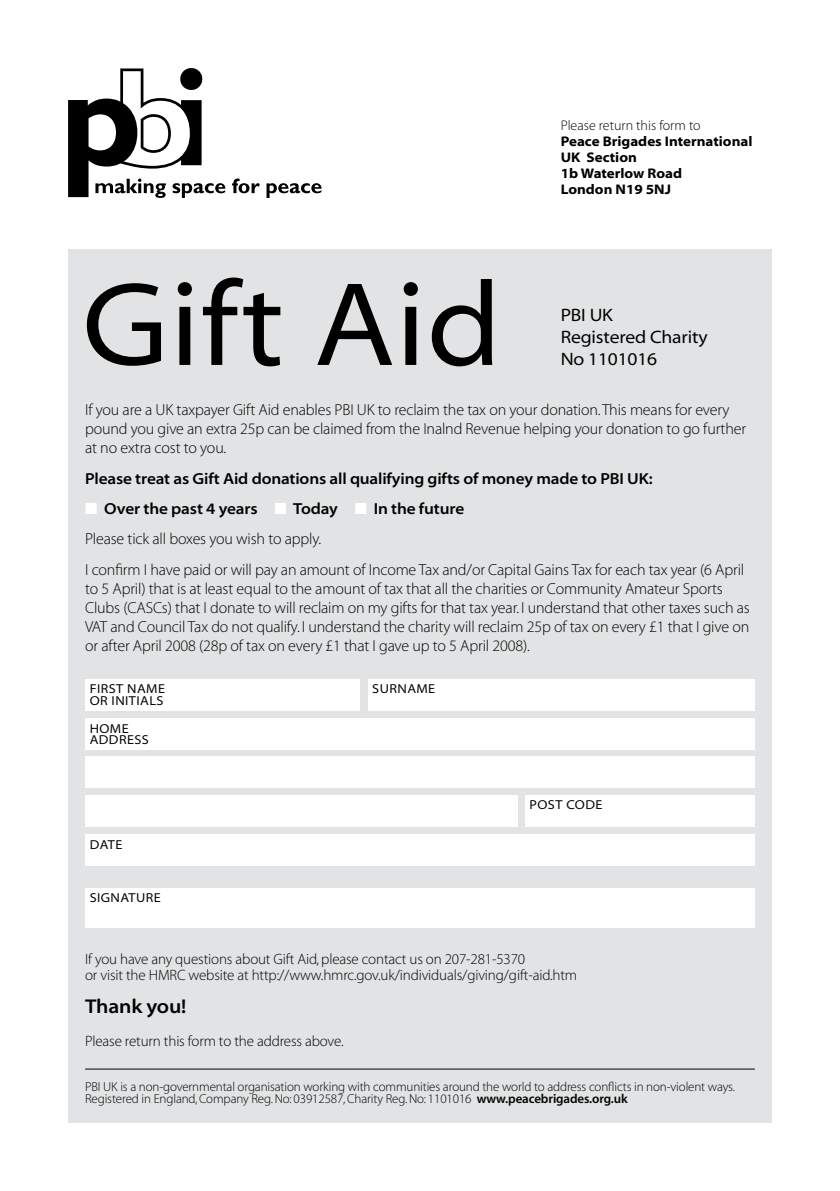
<style>
.page{position:relative;width:840px;height:1191px;background:#fff}
.page>*{position:absolute;margin:0;border:0;box-sizing:border-box;transform-origin:0 0}
.t1{font:120px "Myriad MM 400 700";letter-spacing:.01em;color:#000}
.t2{font:20px "Myriad MM 565 700";letter-spacing:-.01em;color:#000}
.t3{font:18px/22px "Myriad MM 400 700";letter-spacing:-.01em;color:#000}
.t4{font:16px/19px "Myriad MM 215 600";letter-spacing:-.01em;color:#000}
.t5{font:16px "Myriad MM 565 700";letter-spacing:-.01em;color:#000}
.t6{font:15px/16px "Myriad MM 215 600";letter-spacing:-.01em;color:#000}
.t7{font:14px/16px "Myriad MM 700 700";color:#000}
.t8{font:14px "Myriad MM 215 600";color:#000}
.t9{font:13px/12px "Myriad MM 215 600";letter-spacing:-.01em;color:#000}
.t10{font:13px/11.6px "Myriad MM 400 700";letter-spacing:.035em;color:#000}
.s1{color:#fff}
.s2{font-family:"Myriad MM 565 600"}
</style>
<div class="page">
<div style="left:68px;top:249px;width:703px;height:874px;background:#e2e3e4"></div>
<div style="left:85px;top:679px;width:274px;height:31px;background:#fff"></div>
<div style="left:367px;top:679px;width:386px;height:31px;background:#fff"></div>
<div style="left:85px;top:718px;width:669px;height:31px;background:#fff"></div>
<div style="left:85px;top:757px;width:669px;height:31px;background:#fff"></div>
<div style="left:85px;top:795px;width:432px;height:31px;background:#fff"></div>
<div style="left:524px;top:795px;width:230px;height:31px;background:#fff"></div>
<div style="left:85px;top:834px;width:669px;height:31px;background:#fff"></div>
<div style="left:85px;top:888px;width:669px;height:39px;background:#fff"></div>
<svg style="left:68px;top:68px;width:157px;height:130px"></svg>
<svg style="left:232px;top:178px;width:28px;height:15px"></svg>
<svg style="left:266px;top:183px;width:55px;height:15px"></svg>
<hr style="left:85px;top:1068px;width:669px;height:1px;background:#000">
<p class="t8" style="left:560px;top:118px;width:141px">Please return this form to</p>
<p class="t7" style="left:560px;top:134px;width:193px">Peace Brigades International<br>UK Section<br>1b Waterlow Road<br>London N19 5NJ</p>
<h1 class="t1" style="left:82px;top:267px;width:420px">Gift Aid</h1>
<p class="t3" style="left:560px;top:305px;width:148px">PBI UK<br>Registered Charity<br>No 1101016</p>
<p class="t4" style="left:85px;top:401px;width:662px">If you are a UK taxpayer Gift Aid enables PBI UK to reclaim the tax on your donation. This means for every pound you give an extra 25p can be claimed from the Inalnd Revenue helping your donation to go further at no extra cost to you.</p>
<p class="t5" style="left:85px;top:470px;width:568px">Please treat as Gift Aid donations all qualifying gifts of money made to PBI UK:</p>
<p class="t5" style="left:85px;top:501px;width:380px"><span class="s1">■</span> Over the past 4 years <span class="s1">■</span> Today <span class="s1">■</span> In the future</p>
<p class="t4" style="left:85px;top:524px;width:660px;line-height:30.4px">Please tick all boxes you wish to apply.<br>I confirm I have paid or will pay an amount of Income Tax and/or Capital Gains Tax for each tax year (6 April</p>
<p class="t4" style="left:85px;top:579px;width:666px">to 5 April) that is at least equal to the amount of tax that all the charities or Community Amateur Sports Clubs (CASCs) that I donate to will reclaim on my gifts for that tax year. I understand that other taxes such as VAT and Council Tax do not qualify. I understand the charity will reclaim 25p of tax on every £1 that I give on or after April 2008 (28p of tax on every £1 that I gave up to 5 April 2008).</p>
<p class="t10" style="left:90px;top:684px;width:77px">FIRST NAME<br>OR INITIALS</p>
<p class="t10" style="left:372px;top:684px;width:64px">SURNAME</p>
<p class="t10" style="left:90px;top:723px;width:61px">HOME<br>ADDRESS</p>
<p class="t10" style="left:90px;top:839px;width:34px">DATE</p>
<p class="t10" style="left:90px;top:892px;width:73px">SIGNATURE</p>
<p class="t10" style="left:529px;top:800px;width:74px">POST CODE</p>
<p class="t6" style="left:85px;top:951px;width:493px">If you have any questions about Gift Aid, please contact us on 207-281-5370<br>or visit the HMRC website at http://www.hmrc.gov.uk/individuals/giving/gift-aid.htm</p>
<p class="t2" style="left:85px;top:996px;width:103px">Thank you!</p>
<p class="t6" style="left:85px;top:1033px;width:260px">Please return this form to the address above.</p>
<p class="t9" style="left:85px;top:1081px;width:651px">PBI UK is a non-governmental organisation working with communities around the world to address conflicts in non-violent ways.<br>Registered in England, Company Reg. No: 03912587, Charity Reg. No: 1101016 <span class="s2">www.peacebrigades.org.uk</span></p>
</div>
